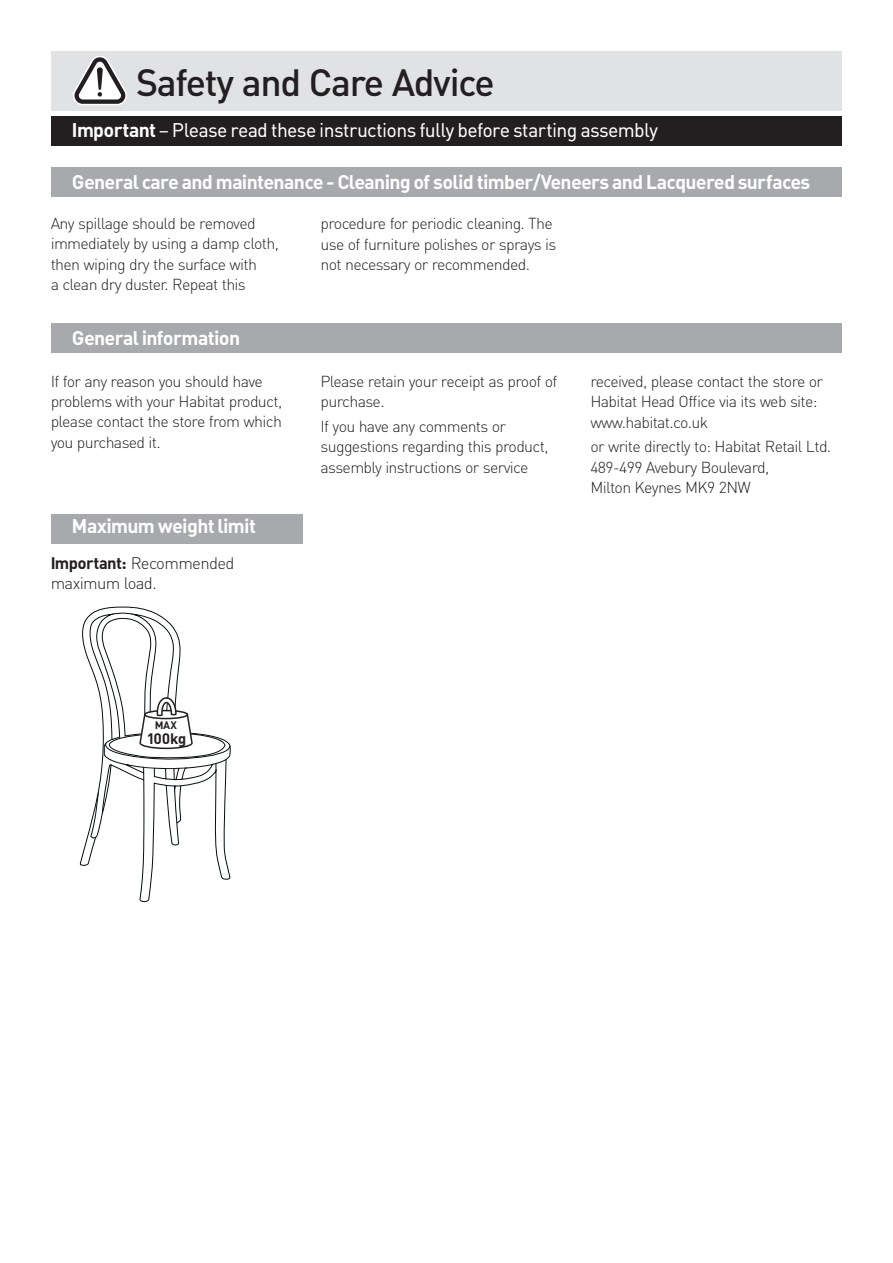
<style>
.page{position:relative;width:893px;height:1263px;background:#fff}
.page>*{position:absolute;margin:0;border:0;box-sizing:border-box;transform-origin:0 0}
.t1{font:500 37.5px "DIN Habitat";color:#231f20}
.t2{font:700 19.5px "DIN Habitat";color:#fff}
.t3{font:19.5px "DIN Habitat";color:#fff}
.t4{font:300 16.5px/20.4px "DIN Habitat";color:#231f20}
.t5{font:300 15.75px/20.4px "DIN Habitat";color:#231f20}
.t6{font:700 15px "DIN Habitat";letter-spacing:.025em;color:#231f20}
.t7{font:700 10.8px "DIN Habitat";color:#231f20}
.s1{font-weight:700}
</style>
<div class="page">
<div style="left:51px;top:323px;width:791px;height:30px;background:#a8a9ad"></div>
<div style="left:51px;top:51px;width:791px;height:60px;background:#e1e2e4"></div>
<svg style="left:73px;top:56px;width:54px;height:50px"></svg>
<div style="left:51px;top:116px;width:791px;height:30px;background:#231f20"></div>
<div style="left:51px;top:167px;width:791px;height:30px;background:#a8a9ad"></div>
<div style="left:51px;top:514px;width:251px;height:30px;background:#a8a9ad"></div>
<svg style="left:79px;top:606px;width:152px;height:296px"></svg>
<p class="t1" style="left:137px;top:59px;width:359px">Safety and Care Advice</p>
<p class="t3" style="left:72px;top:118px;width:587px"><span class="s1">Important</span> – Please read these instructions fully before starting assembly</p>
<p class="t2" style="left:72px;top:169px;width:739px">General care and maintenance - Cleaning of solid timber/Veneers and Lacquered surfaces</p>
<p class="t5" style="left:51px;top:213px;width:229px">Any spillage should be removed immediately by using a damp cloth, then wiping dry the surface with<br>a clean dry duster. Repeat this</p>
<p class="t5" style="left:321px;top:213px;width:237px">procedure for periodic cleaning. The use of furniture polishes or sprays is not necessary or recommended.</p>
<p class="t2" style="left:72px;top:325px;width:169px">General information</p>
<p class="t5" style="left:51px;top:370px;width:232px">If for any reason you should have problems with your Habitat product, please contact the store from which you purchased it.</p>
<p class="t5" style="left:321px;top:371px;width:238px">Please retain your receipt as proof of purchase.</p>
<p class="t5" style="left:321px;top:416px;width:229px">If you have any comments or suggestions regarding this product, assembly instructions or service</p>
<p class="t2" style="left:72px;top:513px;width:185px">Maximum weight limit</p>
<p class="t4" style="left:51px;top:553px;width:185px"><span class="s1">Important:</span> Recommended maximum load.</p>
<p class="t5" style="left:591px;top:371px;width:234px">received, please contact the store or<br>Habitat Head Office via its web site: www.habitat.co.uk</p>
<p class="t5" style="left:591px;top:436px;width:242px">or write directly to: Habitat Retail Ltd.<br>489-499 Avebury Boulevard,<br>Milton Keynes MK9 2NW</p>
<p class="t7" style="left:155px;top:718px;width:23px">MAX</p>
<p class="t6" style="left:148px;top:728px;width:40px">100kg</p>
</div>
